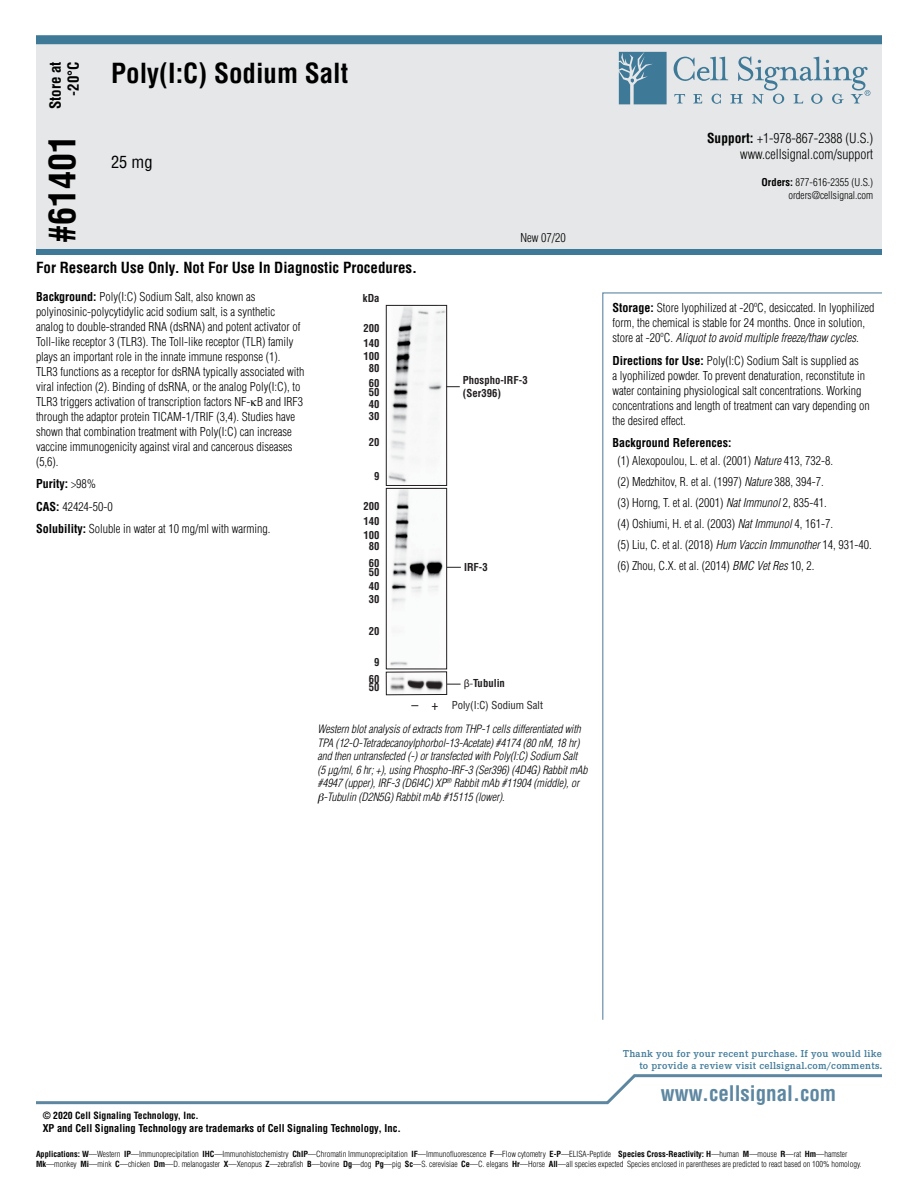
<style>
.page{position:relative;width:918px;height:1188px;background:#fff}
.page>*{position:absolute;margin:0;border:0;box-sizing:border-box;transform-origin:0 0}
.t1{font:700 condensed 36px "Helvetica";color:#000}
.t2{font:700 condensed 27px "Helvetica";color:#000}
.t3{font:700 condensed 21px "Helvetica";color:#5d87a1}
.t4{font:condensed 16.5px "Helvetica";color:#000}
.t5{font:700 condensed 15px/18px "Helvetica";color:#000;text-align:right}
.t6{font:300 condensed 13.5px/16.2px "Helvetica";color:#000;text-align:right}
.t7{font:300 condensed 12px/15px "Helvetica";color:#000}
.t8{font:italic 300 condensed 11.25px "Helvetica";letter-spacing:-.005em;color:#000}
.t9{font:700 condensed 10.65px/13px "Helvetica";color:#231f20}
.t10{font:condensed 10.65px "Helvetica";color:#231f20}
.t11{font:600 10.5px/12px "Corporate E Pro";letter-spacing:.025em;color:#3e7998;text-align:right}
.t12{font:700 condensed 10.5px "Helvetica";color:#000}
.t13{font:300 condensed 10.5px/12.6px "Helvetica";color:#000;text-align:right}
.t14{font:700 condensed 9.75px "Helvetica";color:#000}
.t15{font:300 condensed 8.25px/9.9px "Helvetica";color:#000}
.s1{font-weight:700}
.s2{font-family:"Myriad Pro";font-weight:400;font-stretch:normal}
.s3{font-size:13.95px}
.s4{font-style:italic}
</style>
<div class="page">
<div style="left:36px;top:43px;width:846px;height:210px;background:#e6e7e8"></div>
<div style="left:36px;top:249px;width:846px;height:6px;background:#3e7998"></div>
<div style="left:36px;top:35px;width:846px;height:9px;background:#3e7998"></div>
<svg style="left:619px;top:52px;width:48px;height:52px;background:#5688a3"></svg>
<svg style="left:674px;top:56px;width:196px;height:48px"></svg>
<svg style="left:36px;top:1074px;width:846px;height:31px"></svg>
<svg style="left:602px;top:292px;width:280px;height:728px"></svg>
<img style="left:390px;top:676px;width:53px;height:16px">
<img style="left:390px;top:490px;width:53px;height:176px">
<img style="left:388px;top:307px;width:57px;height:176px">
<svg style="left:447px;top:684px;width:14px;height:1px"></svg>
<svg style="left:447px;top:386px;width:13px;height:1px"></svg>
<svg style="left:447px;top:567px;width:14px;height:1px"></svg>
<div style="left:386px;top:305px;width:61px;height:181px;border:1px solid #231f20"></div>
<div style="left:386px;top:488px;width:61px;height:181px;border:1px solid #231f20"></div>
<div style="left:386px;top:672px;width:61px;height:23px;border:1px solid #231f20"></div>
<p class="t5" style="left:46px;top:109px;width:49px;rotate:-90deg">Store at -20°C</p>
<h1 class="t1" style="left:40px;top:243px;width:109px;rotate:-90deg">#61401</h1>
<h2 class="t2" style="left:111px;top:57px;width:239px">Poly(I:C) Sodium Salt</h2>
<h3 class="t4" style="left:111px;top:152px;width:43px">25 mg</h3>
<p class="t5" style="left:36px;top:258px;width:383px">For Research Use Only. Not For Use In Diagnostic Procedures.</p>
<p class="t7" style="left:36px;top:289px;width:270px"><span class="s1">Background:</span> Poly(I:C) Sodium Salt, also known as polyinosinic-polycytidylic acid sodium salt, is a synthetic analog to double-stranded RNA (dsRNA) and potent activator of Toll-like receptor 3 (TLR3). The Toll-like receptor (TLR) family plays an important role in the innate immune response (1).<br>TLR3 functions as a receptor for dsRNA typically associated with viral infection (2). Binding of dsRNA, or the analog Poly(I:C), to TLR3 triggers activation of transcription factors NF- B and IRF3 through the adaptor protein TICAM-1/TRIF (3,4). Studies have shown that combination treatment with Poly(I:C) can increase vaccine immunogenicity against viral and cancerous diseases (5,6).</p>
<p class="t7" style="left:36px;top:472px;width:236px;line-height:22.5px"><span class="s1">Purity:</span> &gt;98%<br><span class="s1">CAS:</span> 42424-50-0<br><span class="s1">Solubility:</span> Soluble in water at 10 mg/ml with warming.</p>
<p class="t9" style="left:363px;top:291px;width:18px">kDa</p>
<p class="t9" style="left:364px;top:321px;width:18px;line-height:14.9px">200<br>140</p>
<p class="t9" style="left:364px;top:351px;width:18px;line-height:11.1px;text-align:center">100<br>80</p>
<p class="t9" style="left:369px;top:379px;width:12px;line-height:8.6px">60<br>50</p>
<p class="t9" style="left:369px;top:399px;width:12px;line-height:11.4px">40<br>30</p>
<p class="t9" style="left:369px;top:435px;width:12px">20</p>
<p class="t9" style="left:374px;top:469px;width:7px">9</p>
<p class="t9" style="left:364px;top:499px;width:18px;line-height:15px">200<br>140</p>
<p class="t9" style="left:364px;top:529px;width:18px;line-height:10.8px;text-align:center">100<br>80</p>
<p class="t9" style="left:369px;top:559px;width:12px;line-height:8.7px">60<br>50</p>
<p class="t9" style="left:369px;top:579px;width:12px;line-height:13.6px">40<br>30</p>
<p class="t9" style="left:369px;top:624px;width:12px">20</p>
<p class="t9" style="left:374px;top:656px;width:7px">9</p>
<p class="t9" style="left:369px;top:674px;width:12px;line-height:8.4px">60<br>50</p>
<p class="t7" style="left:520px;top:230px;width:47px">New 07/20</p>
<p class="t9" style="left:463px;top:374px;width:66px">Phospho-IRF-3 (Ser396)</p>
<p class="t9" style="left:464px;top:560px;width:25px">IRF-3</p>
<p class="t9" style="left:464px;top:677px;width:43px"><span class="s2">β-</span>Tubulin</p>
<p class="t10" style="left:412px;top:698px;width:133px"><span class="s3">– +</span> Poly(I:C) Sodium Salt</p>
<p class="t8" style="left:318px;top:722px;width:265px">Western blot analysis of extracts from THP-1 cells differentiated with</p>
<p class="t8" style="left:318px;top:736px;width:264px">TPA (12-O-Tetradecanoylphorbol-13-Acetate) #4174 (80 nM, 18 hr)</p>
<p class="t8" style="left:318px;top:749px;width:261px">and then untransfected (-) or transfected with Poly(I:C) Sodium Salt</p>
<p class="t8" style="left:318px;top:763px;width:271px">(5 μg/ml, 6 hr; +), using Phospho-IRF-3 (Ser396) (4D4G) Rabbit mAb</p>
<p class="t8" style="left:318px;top:776px;width:263px">#4947 (upper), IRF-3 (D6I4C) XP<sup>®</sup> Rabbit mAb #11904 (middle), or</p>
<p class="t8" style="left:324px;top:790px;width:183px">-Tubulin (D2N5G) Rabbit mAb #15115 (lower).</p>
<p class="t6" style="left:707px;top:130px;width:168px"><span class="s1">Support:</span> +1-978-867-2388 (U.S.) www.cellsignal.com/support</p>
<p class="t13" style="left:762px;top:176px;width:113px"><span class="s1">Orders:</span> 877-616-2355 (U.S.) orders@cellsignal.com</p>
<p class="t7" style="left:613px;top:300px;width:264px"><span class="s1">Storage:</span> Store lyophilized at -20ºC, desiccated. In lyophilized form, the chemical is stable for 24 months. Once in solution, store at -20ºC. <span class="s4">Aliquot to avoid multiple freeze/thaw cycles.</span></p>
<p class="t7" style="left:613px;top:353px;width:259px"><span class="s1">Directions for Use:</span> Poly(I:C) Sodium Salt is supplied as<br>a lyophilized powder. To prevent denaturation, reconstitute in water containing physiological salt concentrations. Working concentrations and length of treatment can vary depending on the desired effect.</p>
<p class="t7" style="left:617px;top:434px;width:217px;line-height:18px;text-indent:-5px"><span class="s1">Background References:<br></span>(1) Alexopoulou, L. et al. (2001) <span class="s4">Nature</span> 413, 732-8.</p>
<p class="t7" style="left:617px;top:471px;width:256px;line-height:21px">(2) Medzhitov, R. et al. (1997) <span class="s4">Nature</span> 388, 394-7.<br>(3) Horng, T. et al. (2001) <span class="s4">Nat Immunol</span> 2, 835-41.<br>(4) Oshiumi, H. et al. (2003) <span class="s4">Nat Immunol</span> 4, 161-7.<br>(5) Liu, C. et al. (2018) <span class="s4">Hum Vaccin Immunother</span> 14, 931-40. (6) Zhou, C.X. et al. (2014) <span class="s4">BMC Vet Res</span> 10, 2.</p>
<p class="t14" style="left:43px;top:1109px;width:158px">© 2020 Cell Signaling Technology, Inc.</p>
<p class="t12" style="left:43px;top:1122px;width:360px">XP and Cell Signaling Technology are trademarks of Cell Signaling Technology, Inc.</p>
<p class="t11" style="left:623px;top:1047px;width:260px">Thank you for your recent purchase. If you would like to provide a review visit cellsignal.com/comments.</p>
<h3 class="t3" style="left:661px;top:1080px;width:177px">www.cellsignal.com</h3>
<p class="t15" style="left:36px;top:1149px;width:827px"><span class="s1">Applications: W</span>—Western <span class="s1">IP</span>—Immunoprecipitation <span class="s1">IHC</span>—Immunohistochemistry <span class="s1">ChIP</span>—Chromatin Immunoprecipitation <span class="s1">IF</span>—Immunofluorescence <span class="s1">F</span>—Flow cytometry <span class="s1">E-P</span>—ELISA-Peptide <span class="s1">Species Cross-Reactivity: H</span>—human <span class="s1">M</span>—mouse <span class="s1">R</span>—rat <span class="s1">Hm</span>—hamster<br><span class="s1">Mk</span>—monkey <span class="s1">Mi</span>—mink <span class="s1">C</span>—chicken <span class="s1">Dm</span>—D. melanogaster <span class="s1">X</span>—Xenopus <span class="s1">Z</span>—zebrafish <span class="s1">B</span>—bovine <span class="s1">Dg</span>—dog <span class="s1">Pg</span>—pig <span class="s1">Sc</span>—S. cerevisiae <span class="s1">Ce</span>—C. elegans <span class="s1">Hr</span>—Horse <span class="s1">All</span>—all species expected Species enclosed in parentheses are predicted to react based on 100% homology.</p>
</div>
